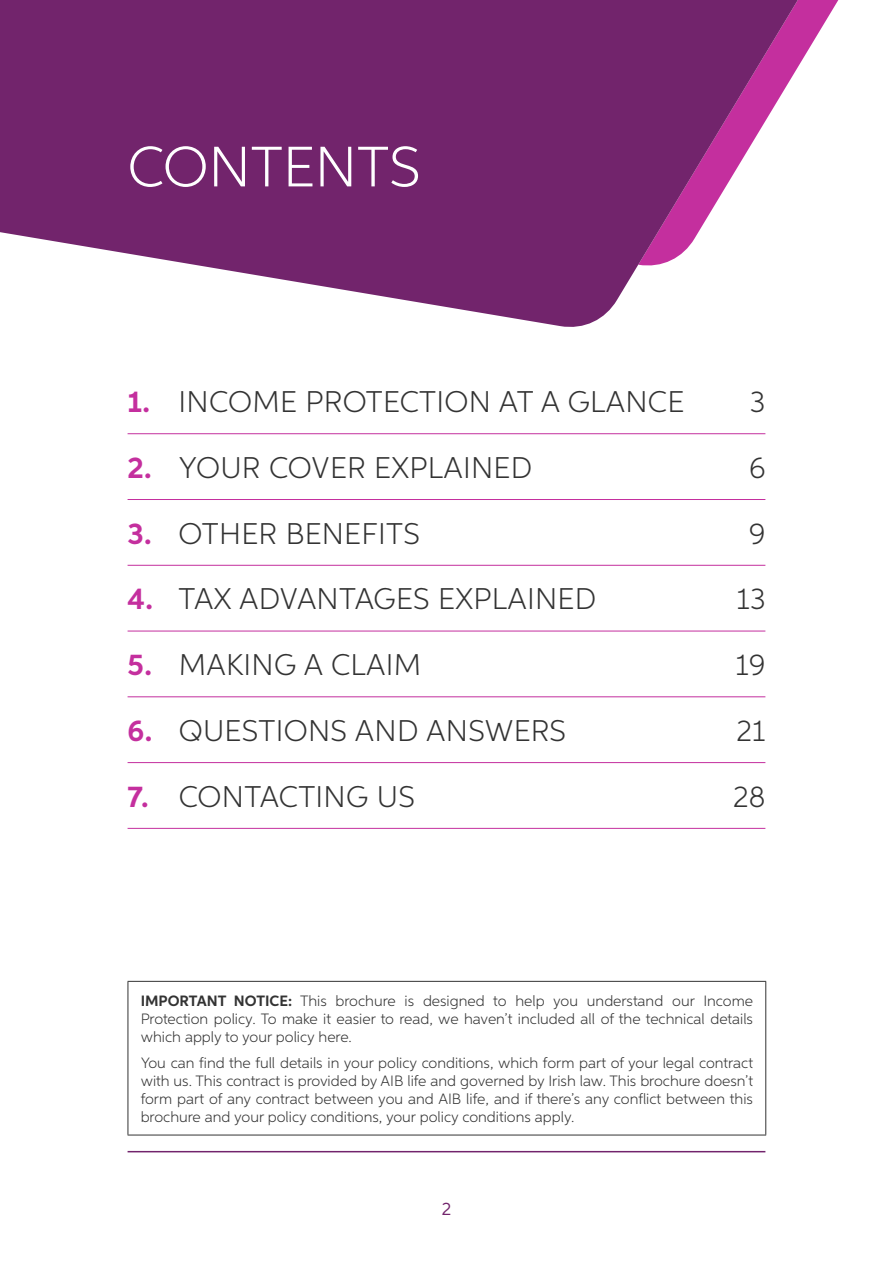
<style>
.page{position:relative;width:893px;height:1263px;background:#fff}
.page>*{position:absolute;margin:0;border:0;box-sizing:border-box;transform-origin:0 0}
.t1{font:300 57px "Aspira";color:#fff}
.t2{font:300 30px "Aspira";letter-spacing:.01em;color:#333}
.t3{font:18px "Aspira";color:#72246c}
.t4{font:300 15px/18px "Aspira";color:#333;text-align:justify}
.s1{font-weight:700;color:#c42f9e}
.s2{font-weight:700}
</style>
<div class="page">
<hr style="left:128px;top:1151px;width:637px;height:1px;background:#72246c">
<svg style="left:0;top:0;width:839px;height:327px;fill:#72246c"></svg>
<hr style="left:128px;top:433px;width:637px;height:1px;background:#c42f9e">
<hr style="left:128px;top:499px;width:637px;height:1px;background:#c42f9e">
<hr style="left:128px;top:565px;width:637px;height:1px;background:#c42f9e">
<hr style="left:128px;top:631px;width:637px;height:1px;background:#c42f9e">
<hr style="left:128px;top:696px;width:637px;height:1px;background:#c42f9e">
<hr style="left:128px;top:762px;width:637px;height:1px;background:#c42f9e">
<hr style="left:128px;top:828px;width:637px;height:1px;background:#c42f9e">
<hr style="left:128px;top:981px;width:638px;height:1px;background:#333">
<hr style="left:128px;top:982px;width:1px;height:153px;background:#333">
<hr style="left:765px;top:982px;width:1px;height:153px;background:#333">
<hr style="left:128px;top:1135px;width:638px;height:1px;background:#333">
<h1 class="t1" style="left:128px;top:132px;width:294px">CONTENTS</h1>
<h2 class="t2" style="left:128px;top:384px;width:558px"><span class="s1">1.</span> INCOME PROTECTION AT A GLANCE</h2>
<h2 class="t2" style="left:750px;top:384px;width:17px">3</h2>
<h2 class="t2" style="left:128px;top:449px;width:406px"><span class="s1">2.</span> YOUR COVER EXPLAINED</h2>
<h2 class="t2" style="left:749px;top:449px;width:18px">6</h2>
<h2 class="t2" style="left:128px;top:515px;width:294px"><span class="s1">3.</span> OTHER BENEFITS</h2>
<h2 class="t2" style="left:749px;top:515px;width:18px">9</h2>
<h2 class="t2" style="left:128px;top:581px;width:470px"><span class="s1">4.</span> TAX ADVANTAGES EXPLAINED</h2>
<h2 class="t2" style="left:736px;top:581px;width:31px">13</h2>
<h2 class="t2" style="left:128px;top:647px;width:295px"><span class="s1">5.</span> MAKING A CLAIM</h2>
<h2 class="t2" style="left:736px;top:647px;width:31px">19</h2>
<h2 class="t2" style="left:128px;top:712px;width:440px"><span class="s1">6.</span> QUESTIONS AND ANSWERS</h2>
<h2 class="t2" style="left:736px;top:712px;width:31px">21</h2>
<h2 class="t2" style="left:128px;top:778px;width:289px"><span class="s1">7.</span> CONTACTING US</h2>
<h2 class="t2" style="left:733px;top:778px;width:34px">28</h2>
<p class="t4" style="left:141px;top:991px;width:614px"><span class="s2">IMPORTANT NOTICE:</span> This brochure is designed to help you understand our Income Protection policy. To make it easier to read, we haven’t included all of the technical details which apply to your policy here.</p>
<p class="t4" style="left:141px;top:1054px;width:614px">You can find the full details in your policy conditions, which form part of your legal contract with us. This contract is provided by AIB life and governed by Irish law. This brochure doesn’t form part of any contract between you and AIB life, and if there’s any conflict between this brochure and your policy conditions, your policy conditions apply.</p>
<p class="t3" style="left:442px;top:1198px;width:11px">2</p>
</div>
